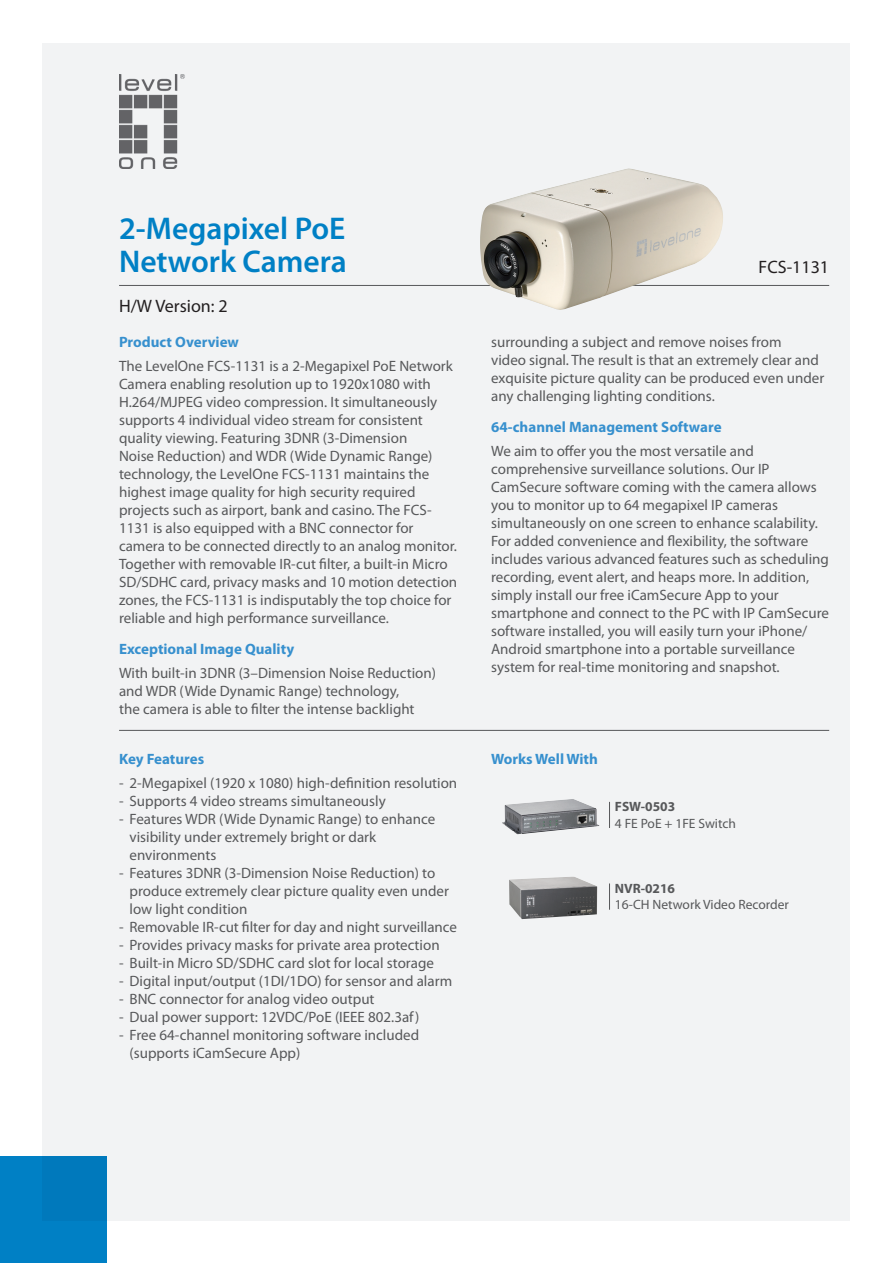
<style>
.page{position:relative;width:893px;height:1263px;background:#fff}
.page>*{position:absolute;margin:0;border:0;box-sizing:border-box;transform-origin:0 0}
.t1{font:600 31.5px/33px "Myriad Pro";color:#0080c5}
.t2{font:18px "Myriad Pro";color:#231f20}
.t3{font:15px/18px "Myriad Pro";color:#57585a}
.t4{font:700 15px "Myriad Pro";color:#3790ce}
.t5{font:13.5px "Myriad Pro";color:#57585a}
.t6{font:700 13.5px "Myriad Pro";color:#57585a}
</style>
<div class="page">
<div style="left:43px;top:43px;width:807px;height:1177px;background:#f2f3f4"></div>
<div style="left:0;top:1157px;width:106px;height:106px;background:#0080c5"></div>
<img style="left:119px;top:74px;width:66px;height:94px">
<hr style="left:119px;top:285px;width:710px;height:1px;background:#57585a">
<hr style="left:119px;top:730px;width:710px;height:1px;background:#57585a">
<svg style="left:609px;top:883px;width:1px;height:27px"></svg>
<svg style="left:609px;top:802px;width:1px;height:26px"></svg>
<img style="left:502px;top:799px;width:97px;height:35px">
<img style="left:480px;top:168px;width:243px;height:142px">
<img style="left:509px;top:877px;width:88px;height:42px">
<h1 class="t1" style="left:119px;top:212px;width:229px">2-Megapixel PoE<br>Network Camera</h1>
<p class="t2" style="left:119px;top:295px;width:110px">H/W Version: 2</p>
<p class="t4" style="left:119px;top:332px;width:121px">Product Overview</p>
<p class="t3" style="left:119px;top:357px;width:340px">The LevelOne FCS-1131 is a 2-Megapixel PoE Network Camera enabling resolution up to 1920x1080 with H.264/MJPEG video compression. It simultaneously supports 4 individual video stream for consistent quality viewing. Featuring 3DNR (3-Dimension<br>Noise Reduction) and WDR (Wide Dynamic Range) technology, the LevelOne FCS-1131 maintains the highest image quality for high security required projects such as airport, bank and casino. The FCS-1131 is also equipped with a BNC connector for camera to be connected directly to an analog monitor.<br>Together with removable IR-cut filter, a built-in Micro SD/SDHC card, privacy masks and 10 motion detection zones, the FCS-1131 is indisputably the top choice for reliable and high performance surveillance.</p>
<p class="t4" style="left:119px;top:639px;width:177px">Exceptional Image Quality</p>
<p class="t3" style="left:119px;top:664px;width:318px">With built-in 3DNR (3–Dimension Noise Reduction) and WDR (Wide Dynamic Range) technology,<br>the camera is able to filter the intense backlight</p>
<p class="t4" style="left:119px;top:749px;width:87px">Key Features</p>
<p class="t3" style="left:119px;top:774px;width:340px">- 2-Megapixel (1920 x 1080) high-definition resolution</p>
<p class="t3" style="left:119px;top:792px;width:268px">- Supports 4 video streams simultaneously</p>
<p class="t3" style="left:130px;top:810px;width:307px;text-indent:-10px">- Features WDR (Wide Dynamic Range) to enhance visibility under extremely bright or dark environments</p>
<p class="t3" style="left:130px;top:864px;width:321px;text-indent:-10px">- Features 3DNR (3-Dimension Noise Reduction) to produce extremely clear picture quality even under low light condition</p>
<p class="t3" style="left:119px;top:918px;width:339px">- Removable IR-cut filter for day and night surveillance</p>
<p class="t3" style="left:119px;top:936px;width:322px">- Provides privacy masks for private area protection</p>
<p class="t3" style="left:119px;top:954px;width:316px">- Built-in Micro SD/SDHC card slot for local storage</p>
<p class="t3" style="left:119px;top:972px;width:335px">- Digital input/output (1DI/1DO) for sensor and alarm</p>
<p class="t3" style="left:119px;top:990px;width:257px">- BNC connector for analog video output</p>
<p class="t3" style="left:119px;top:1008px;width:302px">- Dual power support: 12VDC/PoE (IEEE 802.3af)</p>
<p class="t3" style="left:130px;top:1026px;width:291px;text-indent:-10px">- Free 64-channel monitoring software included (supports iCamSecure App)</p>
<p class="t2" style="left:759px;top:256px;width:72px">FCS-1131</p>
<p class="t3" style="left:491px;top:332px;width:335px">surrounding a subject and remove noises from<br>video signal. The result is that an extremely clear and exquisite picture quality can be produced even under any challenging lighting conditions.</p>
<p class="t4" style="left:491px;top:417px;width:232px">64-channel Management Software</p>
<p class="t3" style="left:491px;top:442px;width:339px">We aim to offer you the most versatile and comprehensive surveillance solutions. Our IP CamSecure software coming with the camera allows you to monitor up to 64 megapixel IP cameras simultaneously on one screen to enhance scalability.<br>For added convenience and flexibility, the software includes various advanced features such as scheduling recording, event alert, and heaps more. In addition, simply install our free iCamSecure App to your smartphone and connect to the PC with IP CamSecure software installed, you will easily turn your iPhone/ Android smartphone into a portable surveillance system for real-time monitoring and snapshot.</p>
<p class="t4" style="left:491px;top:749px;width:108px">Works Well With</p>
<p class="t6" style="left:615px;top:798px;width:62px">FSW-0503</p>
<p class="t5" style="left:615px;top:815px;width:123px">4 FE PoE + 1FE Switch</p>
<p class="t6" style="left:615px;top:880px;width:62px">NVR-0216</p>
<p class="t5" style="left:615px;top:896px;width:175px">16-CH Network Video Recorder</p>
</div>
